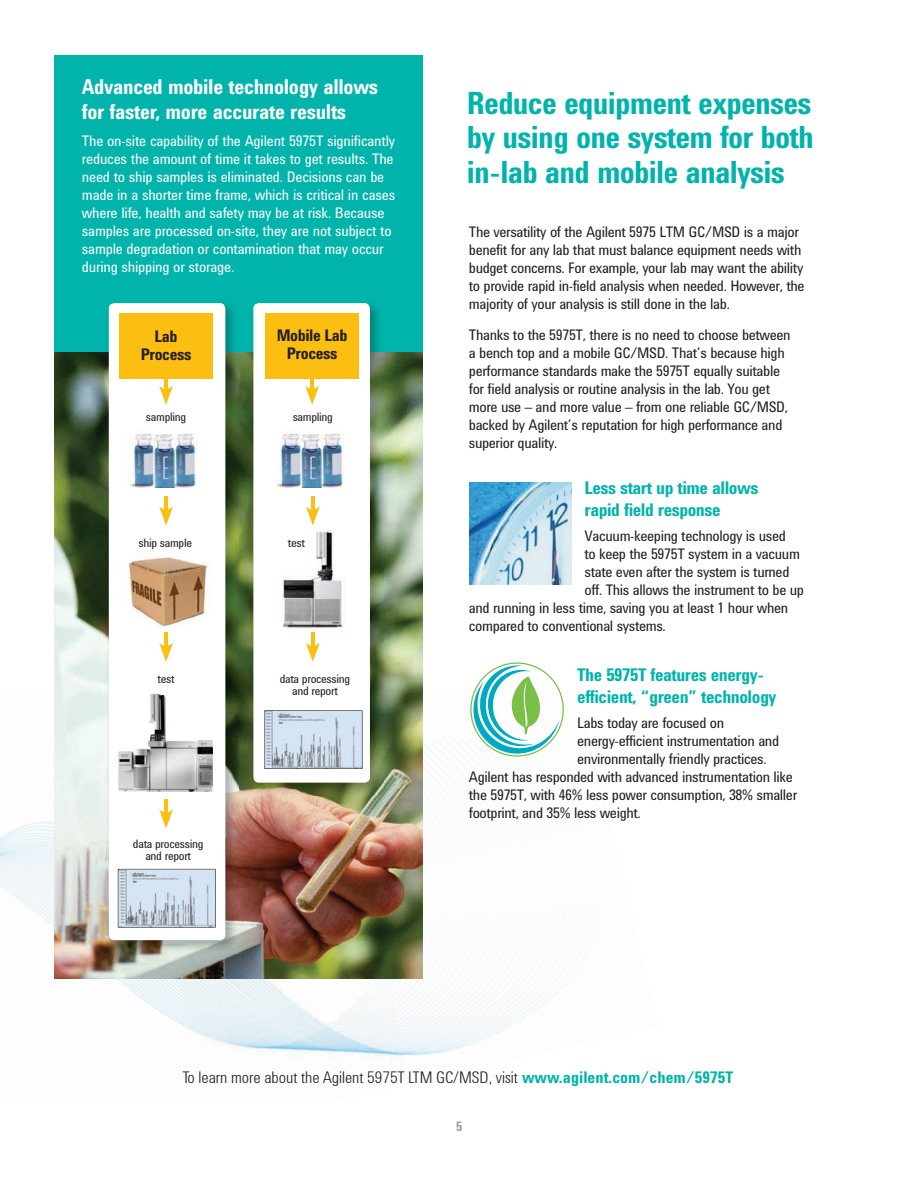
<style>
.page{position:relative;width:918px;height:1188px;background:#fff}
.page>*{position:absolute;margin:0;border:0;box-sizing:border-box;transform-origin:0 0}
.t1{font:700 31.5px/34.5px "Agilent Condensed CFF";letter-spacing:-.025em;color:#00b4ab;text-align:justify}
.t2{font:700 21px/25.5px "Agilent Condensed CFF";letter-spacing:-.015em;color:#fff}
.t3{font:700 18px/22.5px "Agilent Condensed CFF";letter-spacing:-.025em;color:#00b4ab}
.t4{font:300 16.5px "Agilent Condensed CFF";color:#231f20}
.t5{font:700 16.5px/18px "Agilent Condensed CFF";letter-spacing:-.025em;color:#231f20;text-align:center}
.t6{font:15px/18px "Agilent Condensed CFF";letter-spacing:-.025em;color:#231f20}
.t7{font:15px/18px "Agilent Condensed CFF";letter-spacing:-.015em;color:#fff}
.t8{font:700 13.5px "Agilent Condensed CFF";color:#a1a1a5}
.t9{font:12px/12px "Agilent Condensed CFF";letter-spacing:-.025em;color:#231f20;text-align:center}
.s1{font-weight:700;color:#00b4ab}
</style>
<div class="page">
<img style="left:0;top:822px;width:125px;height:163px">
<img style="left:474px;top:689px;width:90px;height:355px">
<img style="left:125px;top:978px;width:51px;height:43px">
<img style="left:411px;top:915px;width:50px;height:141px">
<img style="left:125px;top:985px;width:27px;height:36px">
<img style="left:176px;top:978px;width:235px;height:86px">
<img style="left:54px;top:352px;width:369px;height:626px">
<div style="left:54px;top:55px;width:369px;height:297px;background:#00b4ab"></div>
<img style="left:469px;top:483px;width:102px;height:101px">
<img style="left:105px;top:303px;width:134px;height:650px">
<div style="left:109px;top:303px;width:116px;height:637px;background:#fff;border-radius:5px"></div>
<svg style="left:118px;top:869px;width:98px;height:59px;background:#c2cfdc"></svg>
<img style="left:118px;top:694px;width:95px;height:98px">
<img style="left:129px;top:433px;width:68px;height:54px">
<hr style="left:164px;top:496px;width:4px;height:18px;background:#fdbe12">
<svg style="left:159px;top:506px;width:14px;height:20px"></svg>
<hr style="left:164px;top:375px;width:4px;height:18px;background:#fdbe12">
<svg style="left:159px;top:386px;width:14px;height:19px"></svg>
<div style="left:119px;top:313px;width:94px;height:65px;background:#fdbe12"></div>
<img style="left:128px;top:557px;width:80px;height:70px">
<hr style="left:164px;top:632px;width:4px;height:18px;background:#fdbe12">
<svg style="left:159px;top:643px;width:14px;height:19px"></svg>
<hr style="left:164px;top:799px;width:4px;height:18px;background:#fdbe12">
<svg style="left:159px;top:809px;width:14px;height:19px"></svg>
<img style="left:250px;top:303px;width:133px;height:493px">
<div style="left:253px;top:303px;width:117px;height:480px;background:#fff;border-radius:5px"></div>
<img style="left:282px;top:531px;width:62px;height:98px">
<hr style="left:310px;top:375px;width:4px;height:18px;background:#fdbe12">
<svg style="left:305px;top:386px;width:14px;height:19px"></svg>
<div style="left:265px;top:313px;width:94px;height:65px;background:#fdbe12"></div>
<svg style="left:265px;top:710px;width:97px;height:59px;background:#c3d0dd"></svg>
<img style="left:276px;top:433px;width:68px;height:54px">
<hr style="left:311px;top:496px;width:4px;height:18px;background:#fdbe12">
<svg style="left:306px;top:506px;width:14px;height:20px"></svg>
<hr style="left:311px;top:632px;width:4px;height:18px;background:#fdbe12">
<svg style="left:306px;top:643px;width:14px;height:19px"></svg>
<svg style="left:472px;top:665px;width:87px;height:90px"></svg>
<h2 class="t2" style="left:82px;top:75px;width:298px">Advanced mobile technology allows for faster, more accurate results</h2>
<p class="t7" style="left:82px;top:133px;width:315px">The on-site capability of the Agilent 5975T significantly reduces the amount of time it takes to get results. The need to ship samples is eliminated. Decisions can be made in a shorter time frame, which is critical in cases where life, health and safety may be at risk. Because samples are processed on-site, they are not subject to sample degradation or contamination that may occur during shipping or storage.</p>
<p class="t5" style="left:141px;top:328px;width:52px">Lab<br>Process</p>
<p class="t5" style="left:277px;top:328px;width:72px">Mobile Lab<br>Process</p>
<p class="t9" style="left:146px;top:412px;width:42px">sampling</p>
<p class="t9" style="left:293px;top:412px;width:42px">sampling</p>
<p class="t9" style="left:138px;top:538px;width:55px">ship sample</p>
<p class="t9" style="left:288px;top:538px;width:19px">test</p>
<p class="t9" style="left:158px;top:674px;width:19px">test</p>
<p class="t9" style="left:280px;top:674px;width:72px">data processing and report</p>
<p class="t9" style="left:133px;top:838px;width:72px">data processing and report</p>
<h1 class="t1" style="left:467px;top:88px;width:348px">Reduce equipment expenses by using one system for both in-lab and mobile analysis</h1>
<p class="t6" style="left:469px;top:224px;width:337px">The versatility of the Agilent 5975 LTM GC/MSD is a major benefit for any lab that must balance equipment needs with budget concerns. For example, your lab may want the ability to provide rapid in-field analysis when needed. However, the majority of your analysis is still done in the lab.</p>
<p class="t6" style="left:469px;top:327px;width:323px">Thanks to the 5975T, there is no need to choose between a bench top and a mobile GC/MSD. That’s because high performance standards make the 5975T equally suitable for field analysis or routine analysis in the lab. You get more use – and more value – from one reliable GC/MSD, backed by Agilent’s reputation for high performance and superior quality.</p>
<p class="t3" style="left:585px;top:478px;width:175px">Less start up time allows rapid field response</p>
<p class="t6" style="left:585px;top:528px;width:203px">Vacuum-keeping technology is used</p>
<p class="t6" style="left:585px;top:546px;width:217px">to keep the 5975T system in a vacuum</p>
<p class="t6" style="left:585px;top:564px;width:206px">state even after the system is turned</p>
<p class="t6" style="left:585px;top:582px;width:221px">off. This allows the instrument to be up</p>
<p class="t6" style="left:469px;top:600px;width:321px">and running in less time, saving you at least 1 hour when</p>
<p class="t6" style="left:469px;top:618px;width:198px">compared to conventional systems.</p>
<p class="t3" style="left:577px;top:665px;width:201px">The 5975T features energy&shy;efficient, “green” technology</p>
<p class="t6" style="left:577px;top:715px;width:148px">Labs today are focused on</p>
<p class="t6" style="left:577px;top:733px;width:203px">energy-efficient instrumentation and</p>
<p class="t6" style="left:577px;top:751px;width:191px">environmentally friendly practices.</p>
<p class="t6" style="left:469px;top:769px;width:325px">Agilent has responded with advanced instrumentation like</p>
<p class="t6" style="left:469px;top:787px;width:330px">the 5975T, with 46% less power consumption, 38% smaller</p>
<p class="t6" style="left:469px;top:805px;width:173px">footprint, and 35% less weight.</p>
<p class="t4" style="left:183px;top:1071px;width:552px">To learn more about the Agilent 5975T LTM GC/MSD, visit <span class="s1">www.agilent.com/chem/5975T</span></p>
<p class="t8" style="left:456px;top:1121px;width:8px">5</p>
</div>
